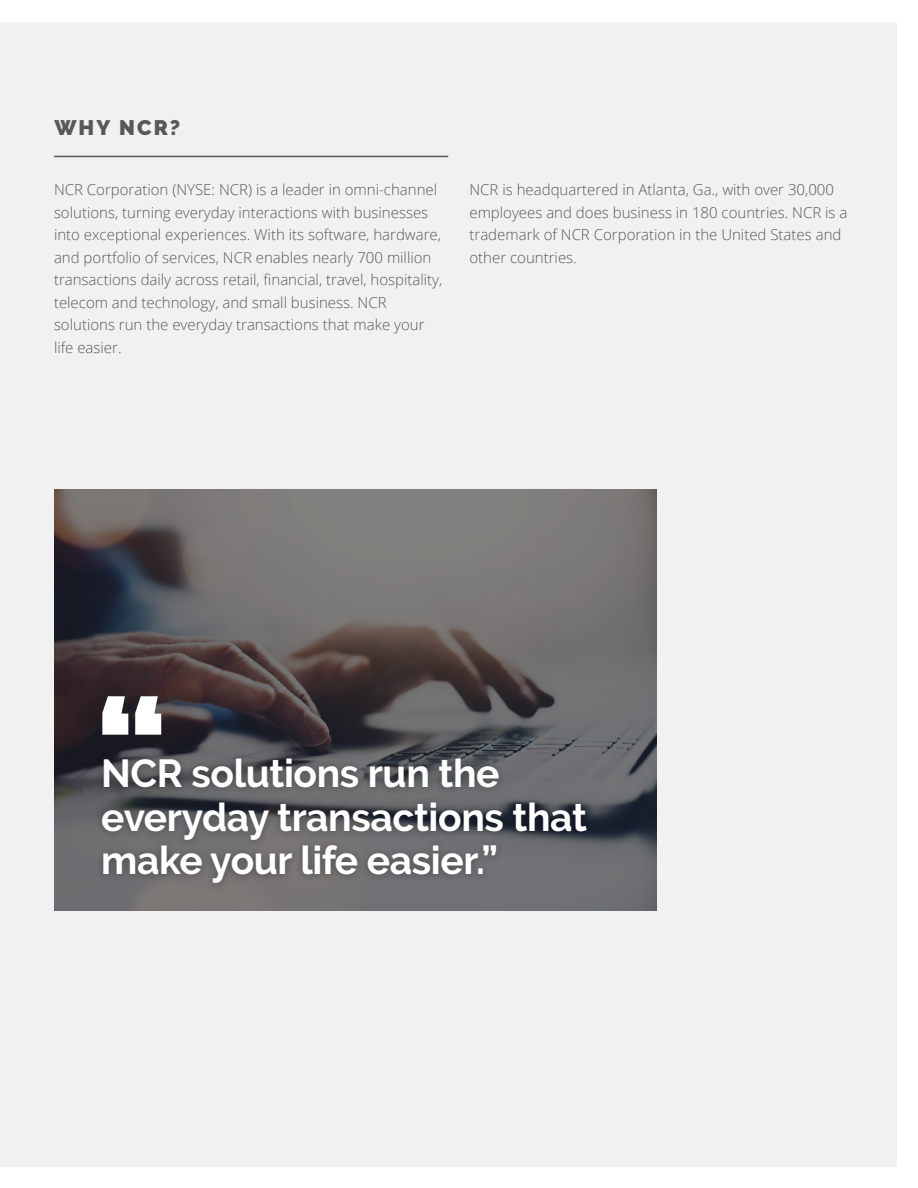
<style>
.page{position:relative;width:918px;height:1188px;background:#fff}
.page>*{position:absolute;margin:0;border:0;box-sizing:border-box;transform-origin:0 0}
.t1{font:900 132px "Raleway";color:#fff}
.t2{font:700 39px/43.5px "Raleway";letter-spacing:-.01em;color:#fff}
.t3{font:900 21px "Raleway";letter-spacing:.1em;color:#58595b}
.t4{font:300 15px/22.5px "Open Sans";color:#58595b}
</style>
<div class="page">
<div style="left:0;top:22px;width:896px;height:1144px;background:#f1f1f2"></div>
<svg style="left:54px;top:489px;width:603px;height:421px;background:#605d5e"></svg>
<div style="left:94px;top:751px;width:501px;height:140px;background:#000;opacity:.33"></div>
<hr style="left:54px;top:156px;width:394px;height:1px;background:#58595b">
<h3 class="t3" style="left:54px;top:116px;width:127px">WHY NCR?</h3>
<p class="t4" style="left:54px;top:178px;width:390px">NCR Corporation (NYSE: NCR) is a leader in omni-channel solutions, turning everyday interactions with businesses into exceptional experiences. With its software, hardware, and portfolio of services, NCR enables nearly 700 million transactions daily across retail, financial, travel, hospitality, telecom and technology, and small business. NCR solutions run the everyday transactions that make your life easier.</p>
<p class="t4" style="left:470px;top:178px;width:379px">NCR is headquartered in Atlanta, Ga., with over 30,000 employees and does business in 180 countries. NCR is a trademark of NCR Corporation in the United States and other countries.</p>
<h1 class="t1" style="left:96px;top:670px;width:73px">“</h1>
<h2 class="t2" style="left:101px;top:752px;width:487px">NCR solutions run the everyday transactions that make your life easier.”</h2>
</div>
